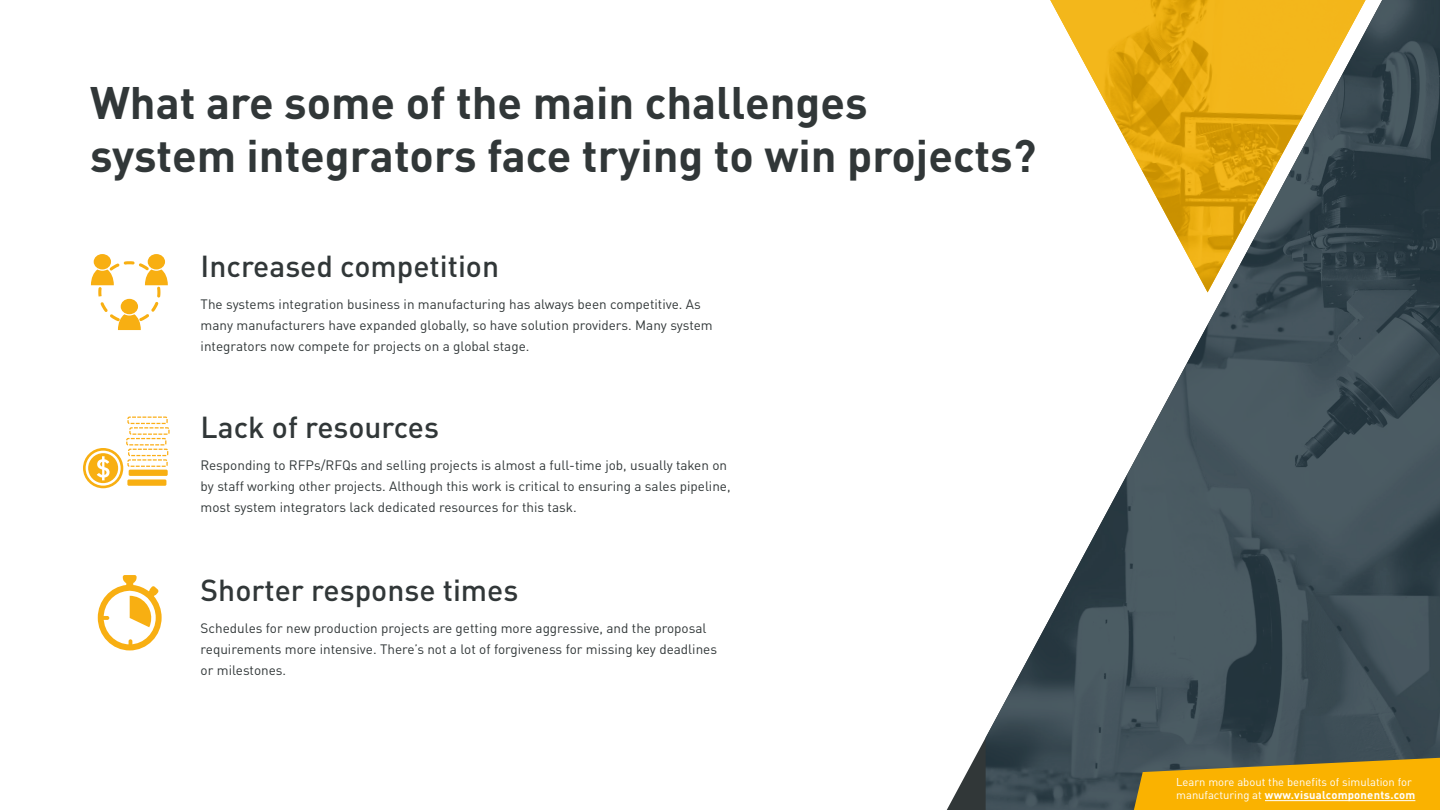
<style>
.page{position:relative;width:1440px;height:810px;background:#fff}
.page>*{position:absolute;margin:0;border:0;box-sizing:border-box;transform-origin:0 0}
.t1{font:700 45px/52.5px "DINOT";color:#313738}
.t2{font:500 30px "DINOT";color:#313738}
.t3{font:13.5px/21px "DINOT";color:#313738}
.t4{font:11.25px/12.8px "DINOT";color:#fff}
.s1{font-weight:700}
</style>
<div class="page">
<div style="left:129px;top:470px;width:39px;height:6px;background:#f8af12"></div>
<div style="left:127px;top:479px;width:39px;height:7px;background:#f8af12"></div>
<div style="left:127px;top:459px;width:41px;height:8px;border:1px dashed #fbae17"></div>
<div style="left:128px;top:449px;width:40px;height:7px;border:1px dashed #fbae17"></div>
<div style="left:126px;top:438px;width:40px;height:7px;border:1px dashed #fbae17"></div>
<div style="left:129px;top:427px;width:41px;height:8px;border:1px dashed #fbae17"></div>
<div style="left:127px;top:417px;width:41px;height:7px;border:1px dashed #fbae17"></div>
<svg style="left:83px;top:448px;width:40px;height:40px"></svg>
<svg style="left:87px;top:452px;width:32px;height:32px"></svg>
<div style="left:86px;top:451px;width:35px;height:35px;border:3px solid #fff;border-radius:50%"></div>
<svg style="left:97px;top:456px;width:13px;height:24px"></svg>
<svg style="left:98px;top:575px;width:64px;height:75px"></svg>
<div style="left:148px;top:254px;width:17px;height:15px;background:#f8af12;border-radius:50%"></div>
<svg style="left:91px;top:261px;width:77px;height:69px"></svg>
<div style="left:94px;top:254px;width:17px;height:15px;background:#f8af12;border-radius:50%"></div>
<img style="left:986px;top:0;width:454px;height:810px">
<img style="left:1050px;top:0;width:316px;height:292px">
<svg style="left:1133px;top:756px;width:307px;height:54px;background:#d8a011"></svg>
<hr style="left:1265px;top:800px;width:150px;height:1px;background:#fff">
<h1 class="t1" style="left:90px;top:76px;width:948px">What are some of the main challenges<br>system integrators face trying to win projects?</h1>
<h2 class="t2" style="left:201px;top:247px;width:300px">Increased competition</h2>
<p class="t3" style="left:201px;top:293px;width:514px">The systems integration business in manufacturing has always been competitive. As many manufacturers have expanded globally, so have solution providers. Many system integrators now compete for projects on a global stage.</p>
<h2 class="t2" style="left:201px;top:408px;width:240px">Lack of resources</h2>
<p class="t3" style="left:201px;top:454px;width:532px">Responding to RFPs/RFQs and selling projects is almost a full-time job, usually taken on by staff working other projects. Although this work is critical to ensuring a sales pipeline, most system integrators lack dedicated resources for this task.</p>
<h2 class="t2" style="left:201px;top:571px;width:319px">Shorter response times</h2>
<p class="t3" style="left:201px;top:617px;width:518px">Schedules for new production projects are getting more aggressive, and the proposal requirements more intensive. There’s not a lot of forgiveness for missing key deadlines or milestones.</p>
<p class="t4" style="left:1176px;top:776px;width:241px">Learn more about the benefits of simulation for manufacturing at <span class="s1">www.visualcomponents.com</span></p>
</div>
